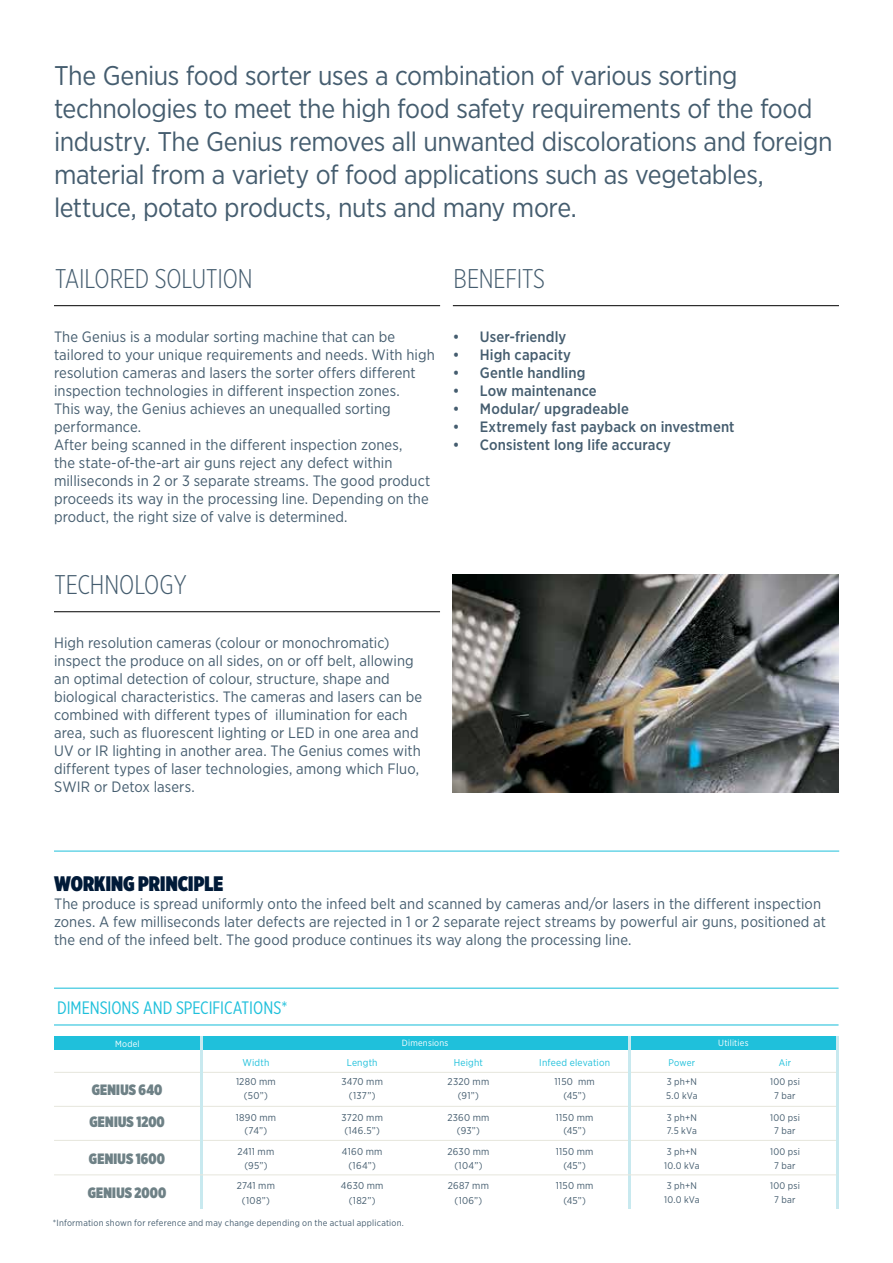
<style>
.page{position:relative;width:893px;height:1263px;background:#fff}
.page>*{position:absolute;margin:0;border:0;box-sizing:border-box;transform-origin:0 0}
.t1{font:27px/33px "Gotham Narrow";letter-spacing:-.015em;color:#455d6f}
.t2{font:300 27px "Gotham X Narrow";letter-spacing:-.005em;color:#455d6f}
.t3{font:900 21px "Gotham X Narrow";letter-spacing:.005em;color:#001a38}
.t4{font:18px "Gotham X Narrow";letter-spacing:-.005em;color:#1fc0db}
.t5{font:15px/18px "Gotham Narrow";letter-spacing:.005em;color:#455d6f}
.t6{font:500 15px "Gotham Narrow";letter-spacing:.01em;color:#455d6f}
.t7{font:900 15px "Gotham X Narrow";letter-spacing:.02em;color:#6e8186}
.t8{font:9.9px "Gotham Narrow";letter-spacing:.025em;color:#455d6f}
.t9{font:9.9px "Gotham Narrow";letter-spacing:.015em;color:#1fc0db}
.t10{font:9.6px "Gotham Narrow";letter-spacing:.025em;color:#455d6f}
.t11{font:9.6px "Gotham Narrow";letter-spacing:.02em;color:#1fc0db}
.t12{font:9px "Gotham Narrow";letter-spacing:.025em;color:#455d6f}
.t13{font:9px "Gotham Narrow";letter-spacing:.025em;color:#fff}
</style>
<div class="page">
<img style="left:453px;top:574px;width:386px;height:218px">
<hr style="left:54px;top:611px;width:386px;height:1px;background:#000">
<hr style="left:453px;top:305px;width:386px;height:1px;background:#000">
<hr style="left:54px;top:851px;width:785px;height:1px;background:#1fc0db">
<hr style="left:54px;top:305px;width:386px;height:1px;background:#000">
<div style="left:54px;top:1036px;width:784px;height:14px;background:#1fc0db"></div>
<hr style="left:54px;top:1024px;width:784px;height:1px;background:#1fc0db">
<hr style="left:54px;top:988px;width:784px;height:1px;background:#1fc0db">
<hr style="left:54px;top:1072px;width:783px;height:1px;background:#e7e7de">
<hr style="left:54px;top:1106px;width:785px;height:1px;background:#e7e7de">
<hr style="left:54px;top:1140px;width:784px;height:1px;background:#e7e7de">
<hr style="left:200px;top:1036px;width:3px;height:173px;background:#c8e9ef">
<hr style="left:628px;top:1036px;width:2px;height:173px;background:#c8e9ef">
<hr style="left:836px;top:1036px;width:3px;height:173px;background:#c8e9ef">
<hr style="left:54px;top:1174px;width:782px;height:1px;background:#e7e7de">
<p class="t1" style="left:54px;top:58px;width:780px">The Genius food sorter uses a combination of various sorting technologies to meet the high food safety requirements of the food industry. The Genius removes all unwanted discolorations and foreign material from a variety of food applications such as vegetables, lettuce, potato products, nuts and many more.</p>
<h1 class="t2" style="left:55px;top:263px;width:199px">TAILORED SOLUTION</h1>
<p class="t5" style="left:54px;top:328px;width:382px">The Genius is a modular sorting machine that can be tailored to your unique requirements and needs. With high resolution cameras and lasers the sorter offers different inspection technologies in different inspection zones.<br>This way, the Genius achieves an unequalled sorting performance.<br>After being scanned in the different inspection zones,<br>the state-of-the-art air guns reject any defect within milliseconds in 2 or 3 separate streams. The good product proceeds its way in the processing line. Depending on the product, the right size of valve is determined.</p>
<h1 class="t2" style="left:54px;top:569px;width:134px">TECHNOLOGY</h1>
<p class="t5" style="left:54px;top:634px;width:370px">High resolution cameras (colour or monochromatic) inspect the produce on all sides, on or off belt, allowing an optimal detection of colour, structure, shape and biological characteristics. The cameras and lasers can be combined with different types of illumination for each area, such as fluorescent lighting or LED in one area and UV or IR lighting in another area. The Genius comes with different types of laser technologies, among which Fluo, SWIR or Detox lasers.</p>
<h1 class="t2" style="left:454px;top:263px;width:93px">BENEFITS</h1>
<p class="t6" style="left:453px;top:328px;width:115px">• User-friendly</p>
<p class="t6" style="left:453px;top:346px;width:120px">• High capacity</p>
<p class="t6" style="left:453px;top:364px;width:134px">• Gentle handling</p>
<p class="t6" style="left:453px;top:382px;width:145px">• Low maintenance</p>
<p class="t6" style="left:453px;top:400px;width:178px">• Modular/ upgradeable</p>
<p class="t6" style="left:453px;top:418px;width:283px">• Extremely fast payback on investment</p>
<p class="t6" style="left:453px;top:436px;width:220px">• Consistent long life accuracy</p>
<h2 class="t3" style="left:54px;top:871px;width:170px">WORKING PRINCIPLE</h2>
<p class="t5" style="left:54px;top:895px;width:773px">The produce is spread uniformly onto the infeed belt and scanned by cameras and/or lasers in the different inspection zones. A few milliseconds later defects are rejected in 1 or 2 separate reject streams by powerful air guns, positioned at the end of the infeed belt. The good produce continues its way along the processing line.</p>
<p class="t4" style="left:57px;top:996px;width:232px">DIMENSIONS AND SPECIFICATIONS*</p>
<p class="t13" style="left:115px;top:1038px;width:26px">Model</p>
<p class="t13" style="left:402px;top:1037px;width:48px">Dimensions</p>
<p class="t13" style="left:718px;top:1037px;width:32px">Utilities</p>
<p class="t9" style="left:242px;top:1056px;width:28px">Width</p>
<p class="t9" style="left:347px;top:1056px;width:32px">Length</p>
<p class="t9" style="left:454px;top:1056px;width:31px">Height</p>
<p class="t9" style="left:539px;top:1056px;width:72px">Infeed elevation</p>
<p class="t11" style="left:668px;top:1056px;width:28px">Power</p>
<p class="t11" style="left:779px;top:1056px;width:14px">Air</p>
<p class="t7" style="left:92px;top:1080px;width:72px">GENIUS 640</p>
<p class="t7" style="left:89px;top:1112px;width:77px">GENIUS 1200</p>
<p class="t8" style="left:236px;top:1076px;width:41px">1280 mm</p>
<p class="t8" style="left:341px;top:1076px;width:43px">3470 mm</p>
<p class="t8" style="left:448px;top:1076px;width:43px">2320 mm</p>
<p class="t8" style="left:555px;top:1076px;width:42px">1150 mm</p>
<p class="t10" style="left:667px;top:1076px;width:32px">3 ph+N</p>
<p class="t10" style="left:770px;top:1076px;width:31px">100 psi</p>
<p class="t8" style="left:244px;top:1090px;width:25px">(50”)</p>
<p class="t8" style="left:349px;top:1090px;width:28px">(137”)</p>
<p class="t8" style="left:458px;top:1090px;width:23px">(91”)</p>
<p class="t8" style="left:563px;top:1090px;width:24px">(45”)</p>
<p class="t10" style="left:666px;top:1090px;width:33px">5.0 kVa</p>
<p class="t10" style="left:774px;top:1090px;width:23px">7 bar</p>
<p class="t8" style="left:236px;top:1111px;width:42px">1890 mm</p>
<p class="t8" style="left:341px;top:1111px;width:43px">3720 mm</p>
<p class="t8" style="left:447px;top:1111px;width:44px">2360 mm</p>
<p class="t8" style="left:556px;top:1111px;width:39px">1150 mm</p>
<p class="t10" style="left:667px;top:1111px;width:32px">3 ph+N</p>
<p class="t10" style="left:770px;top:1111px;width:31px">100 psi</p>
<p class="t8" style="left:245px;top:1125px;width:24px">(74”)</p>
<p class="t8" style="left:344px;top:1125px;width:37px">(146.5”)</p>
<p class="t8" style="left:457px;top:1125px;width:24px">(93”)</p>
<p class="t8" style="left:563px;top:1125px;width:24px">(45”)</p>
<p class="t10" style="left:667px;top:1125px;width:32px">7.5 kVa</p>
<p class="t10" style="left:774px;top:1125px;width:23px">7 bar</p>
<p class="t7" style="left:89px;top:1149px;width:78px">GENIUS 1600</p>
<p class="t8" style="left:238px;top:1145px;width:38px">2411 mm</p>
<p class="t8" style="left:342px;top:1145px;width:42px">4160 mm</p>
<p class="t8" style="left:447px;top:1145px;width:43px">2630 mm</p>
<p class="t8" style="left:556px;top:1145px;width:39px">1150 mm</p>
<p class="t10" style="left:667px;top:1145px;width:32px">3 ph+N</p>
<p class="t10" style="left:770px;top:1145px;width:31px">100 psi</p>
<p class="t8" style="left:244px;top:1159px;width:25px">(95”)</p>
<p class="t8" style="left:348px;top:1159px;width:29px">(164”)</p>
<p class="t8" style="left:454px;top:1159px;width:30px">(104”)</p>
<p class="t8" style="left:563px;top:1159px;width:24px">(45”)</p>
<p class="t10" style="left:664px;top:1159px;width:37px">10.0 kVa</p>
<p class="t10" style="left:774px;top:1159px;width:23px">7 bar</p>
<p class="t7" style="left:88px;top:1183px;width:80px">GENIUS 2000</p>
<p class="t8" style="left:237px;top:1180px;width:40px">2741 mm</p>
<p class="t8" style="left:341px;top:1180px;width:44px">4630 mm</p>
<p class="t8" style="left:448px;top:1180px;width:43px">2687 mm</p>
<p class="t8" style="left:556px;top:1180px;width:39px">1150 mm</p>
<p class="t10" style="left:667px;top:1180px;width:32px">3 ph+N</p>
<p class="t10" style="left:770px;top:1180px;width:31px">100 psi</p>
<p class="t8" style="left:242px;top:1194px;width:29px">(108”)</p>
<p class="t8" style="left:349px;top:1194px;width:28px">(182”)</p>
<p class="t8" style="left:454px;top:1194px;width:29px">(106”)</p>
<p class="t8" style="left:563px;top:1194px;width:24px">(45”)</p>
<p class="t10" style="left:664px;top:1194px;width:37px">10.0 kVa</p>
<p class="t10" style="left:774px;top:1194px;width:23px">7 bar</p>
<p class="t12" style="left:53px;top:1217px;width:353px">*Information shown for reference and may change depending on the actual application.</p>
</div>
